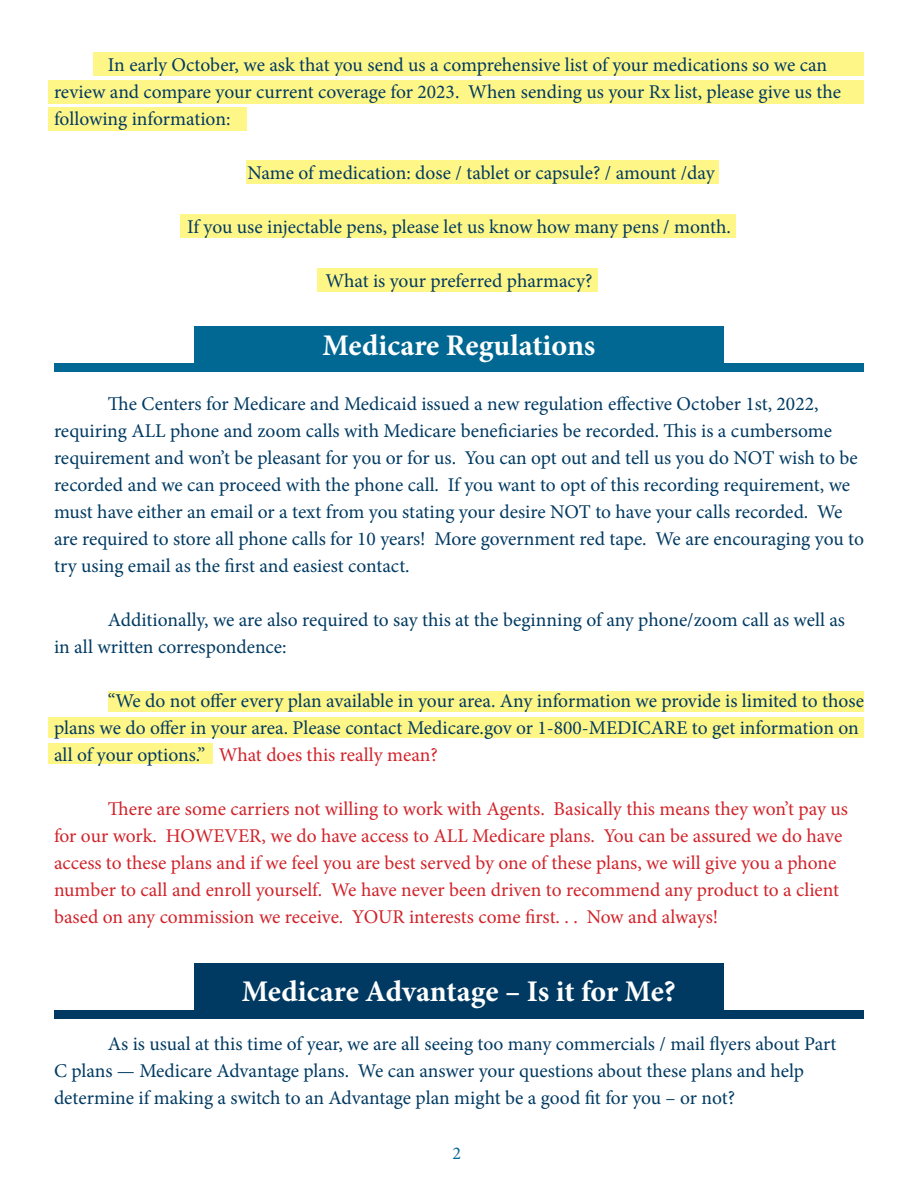
<style>
.page{position:relative;width:918px;height:1188px;background:#fff}
.page>*{position:absolute;margin:0;border:0;box-sizing:border-box;transform-origin:0 0}
.t1{font:700 30px "Minion Pro";color:#fff}
.t2{font:19.5px/27px "Minion Pro";letter-spacing:-.005em;color:#003a62}
.t3{font:19.5px/27px "Minion Pro";letter-spacing:-.005em;color:#d1232a}
.t4{font:18px "Minion Pro";color:#006893}
.s1{color:#d1232a}
</style>
<div class="page">
<div style="left:109px;top:692px;width:755px;height:20px;background:#fff688"></div>
<div style="left:94px;top:53px;width:770px;height:23px;background:#fff688"></div>
<div style="left:49px;top:718px;width:815px;height:20px;background:#fff688"></div>
<div style="left:49px;top:80px;width:815px;height:23px;background:#fff688"></div>
<div style="left:49px;top:743px;width:164px;height:21px;background:#fff688"></div>
<div style="left:49px;top:108px;width:198px;height:23px;background:#fff688"></div>
<div style="left:246px;top:161px;width:473px;height:23px;background:#fff688"></div>
<div style="left:180px;top:215px;width:555px;height:23px;background:#fff688"></div>
<div style="left:318px;top:269px;width:280px;height:23px;background:#fff688"></div>
<div style="left:194px;top:327px;width:530px;height:37px;background:#006893"></div>
<div style="left:54px;top:363px;width:810px;height:9px;background:#006893"></div>
<div style="left:194px;top:963px;width:530px;height:52px;background:#003a62"></div>
<div style="left:54px;top:1010px;width:810px;height:9px;background:#003a62"></div>
<p class="t2" style="left:54px;top:51px;width:789px;text-indent:54px">In early October, we ask that you send us a comprehensive list of your medications so we can review and compare your current coverage for 2023. When sending us your Rx list, please give us the following information:</p>
<p class="t2" style="left:248px;top:159px;width:469px">Name of medication: dose / tablet or capsule? / amount /day</p>
<p class="t2" style="left:187px;top:213px;width:545px">If you use injectable pens, please let us know how many pens / month.</p>
<p class="t2" style="left:325px;top:267px;width:269px">What is your preferred pharmacy?</p>
<p class="t1" style="left:323px;top:324px;width:274px">Medicare Regulations</p>
<p class="t2" style="left:54px;top:390px;width:811px;text-indent:54px">The Centers for Medicare and Medicaid issued a new regulation effective October 1st, 2022, requiring ALL phone and zoom calls with Medicare beneficiaries be recorded. This is a cumbersome requirement and won’t be pleasant for you or for us. You can opt out and tell us you do NOT wish to be recorded and we can proceed with the phone call. If you want to opt of this recording requirement, we must have either an email or a text from you stating your desire NOT to have your calls recorded. We are required to store all phone calls for 10 years! More government red tape. We are encouraging you to try using email as the first and easiest contact.</p>
<p class="t2" style="left:54px;top:606px;width:793px;text-indent:54px">Additionally, we are also required to say this at the beginning of any phone/zoom call as well as in all written correspondence:</p>
<p class="t2" style="left:54px;top:687px;width:812px;text-indent:54px">“We do not offer every plan available in your area. Any information we provide is limited to those plans we do offer in your area. Please contact Medicare.gov or 1-800-MEDICARE to get information on all of your options.” <span class="s1">What does this really mean?</span></p>
<p class="t3" style="left:54px;top:795px;width:795px;text-indent:54px">There are some carriers not willing to work with Agents. Basically this means they won’t pay us for our work. HOWEVER, we do have access to ALL Medicare plans. You can be assured we do have access to these plans and if we feel you are best served by one of these plans, we will give you a phone number to call and enroll yourself. We have never been driven to recommend any product to a client based on any commission we receive. YOUR interests come first. . . Now and always!</p>
<p class="t1" style="left:242px;top:970px;width:435px">Medicare Advantage – Is it for Me?</p>
<p class="t2" style="left:54px;top:1030px;width:784px;text-indent:54px">As is usual at this time of year, we are all seeing too many commercials / mail flyers about Part<br>C plans — Medicare Advantage plans. We can answer your questions about these plans and help determine if making a switch to an Advantage plan might be a good fit for you – or not?</p>
<p class="t4" style="left:453px;top:1141px;width:10px">2</p>
</div>
